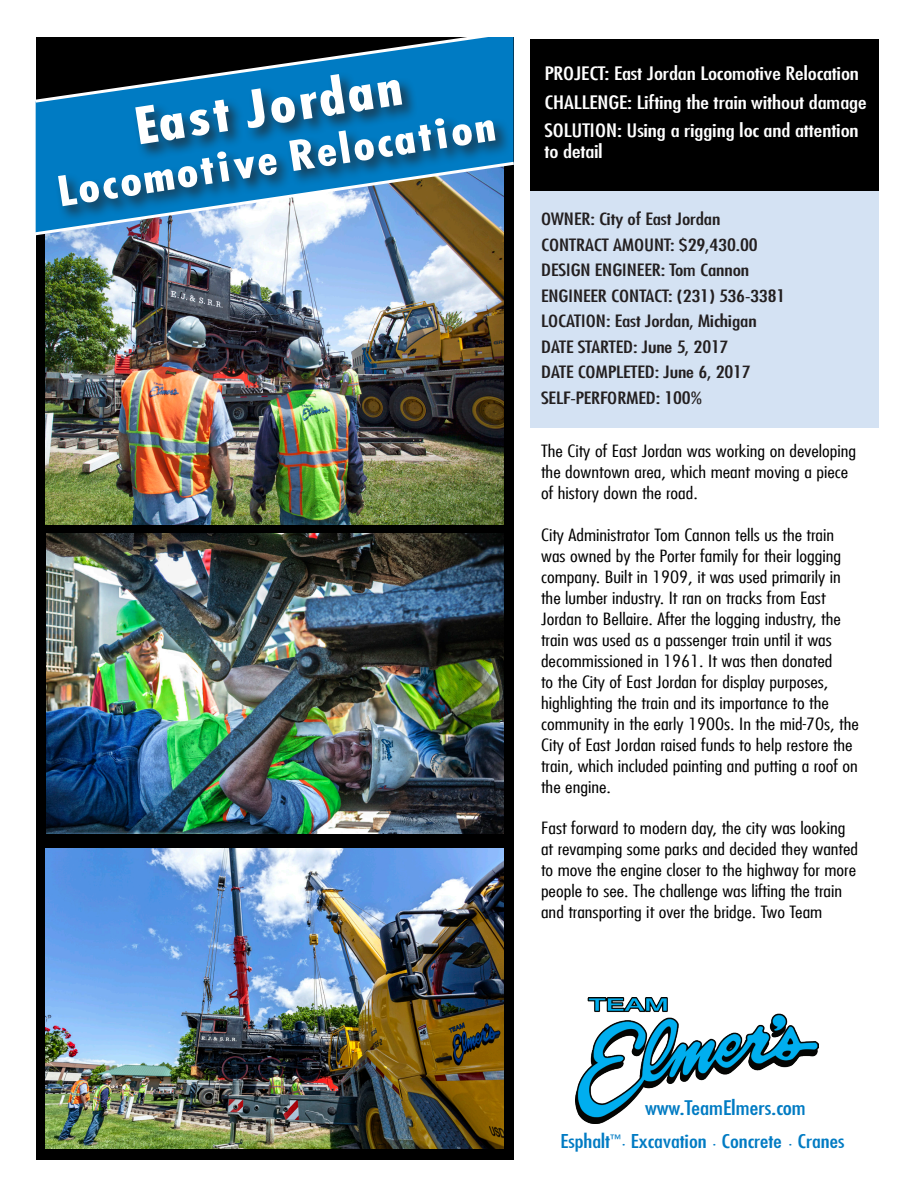
<style>
.page{position:relative;width:918px;height:1188px;background:#fff}
.page>*{position:absolute;margin:0;border:0;box-sizing:border-box;transform-origin:0 0}
.t1{font:700 49.5px "Futura Cond";color:#fff;scale:1.23 1}
.t2{font:700 40.5px "Futura Cond";color:#fff;scale:1.23 1}
.t3{font:condensed 19.5px "Futura";color:#007bc3;scale:1.22 1}
.t4{font:condensed 18.45px "Futura";color:#007bc3;scale:1.24 1}
.t5{font:condensed 18px/21px "Futura";letter-spacing:-.005em;color:#fff;scale:1.31 1}
.Body{font:300 condensed 16.5px/21px "Futura Std";color:#000;scale:1.31 1}
.t6{font:condensed 16.5px "Futura";letter-spacing:-.005em;color:#231f20;scale:1.31 1}
.s1{font-size:13.5px}
</style>
<div class="page">
<div style="left:530px;top:191px;width:349px;height:237px;background:#d4e2f3"></div>
<div style="left:530px;top:40px;width:349px;height:151px;background:#000"></div>
<div style="left:36px;top:37px;width:477px;height:1122px;background:#000"></div>
<img style="left:46px;top:237px;width:458px;height:287px">
<div style="left:55px;top:71px;width:457px;height:151px;background:#231f20;opacity:.75"></div>
<svg style="left:35px;top:37px;width:462px;height:68px"></svg>
<svg style="left:35px;top:160px;width:479px;height:77px;background:#538cb2"></svg>
<img style="left:46px;top:533px;width:458px;height:300px">
<img style="left:46px;top:849px;width:458px;height:300px">
<img style="left:576px;top:998px;width:243px;height:125px">
<p class="t1" style="left:129px;top:96px;width:222px;rotate:-9deg">East Jordan</p>
<p class="t2" style="left:53px;top:168px;width:363px;rotate:-9deg">Locomotive Relocation</p>
<p class="t5" style="left:545px;top:62px;width:242px">PROJECT: East Jordan Locomotive Relocation</p>
<p class="t5" style="left:545px;top:91px;width:247px">CHALLENGE: Lifting the train without damage</p>
<p class="t5" style="left:545px;top:119px;width:241px">SOLUTION: Using a rigging loc and attention to detail</p>
<p class="t6" style="left:541px;top:208px;width:138px">OWNER: City of East Jordan</p>
<p class="t6" style="left:541px;top:234px;width:167px">CONTRACT AMOUNT: $29,430.00</p>
<p class="t6" style="left:541px;top:260px;width:160px">DESIGN ENGINEER: Tom Cannon</p>
<p class="t6" style="left:541px;top:285px;width:188px">ENGINEER CONTACT: (231) 536-3381</p>
<p class="t6" style="left:541px;top:311px;width:166px">LOCATION: East Jordan, Michigan</p>
<p class="t6" style="left:541px;top:336px;width:145px">DATE STARTED: June 5, 2017</p>
<p class="t6" style="left:541px;top:362px;width:162px">DATE COMPLETED: June 6, 2017</p>
<p class="t6" style="left:541px;top:387px;width:125px">SELF-PERFORMED: 100%</p>
<p class="Body" style="left:541px;top:441px;width:242px">The City of East Jordan was working on developing the downtown area, which meant moving a piece of history down the road.</p>
<p class="Body" style="left:541px;top:524px;width:244px">City Administrator Tom Cannon tells us the train was owned by the Porter family for their logging company. Built in 1909, it was used primarily in the lumber industry. It ran on tracks from East Jordan to Bellaire. After the logging industry, the train was used as a passenger train until it was decommissioned in 1961. It was then donated<br>to the City of East Jordan for display purposes, highlighting the train and its importance to the community in the early 1900s. In the mid-70s, the City of East Jordan raised funds to help restore the train, which included painting and putting a roof on the engine.</p>
<p class="Body" style="left:541px;top:817px;width:244px">Fast forward to modern day, the city was looking at revamping some parks and decided they wanted to move the engine closer to the highway for more people to see. The challenge was lifting the train and transporting it over the bridge. Two Team</p>
<p class="t3" style="left:646px;top:1095px;width:133px">www.TeamElmers.com</p>
<p class="t4" style="left:561px;top:1129px;width:231px">Esphalt<sup>™</sup><span class="s1">•</span> Excavation <span class="s1">•</span> Concrete <span class="s1">•</span> Cranes</p>
</div>
